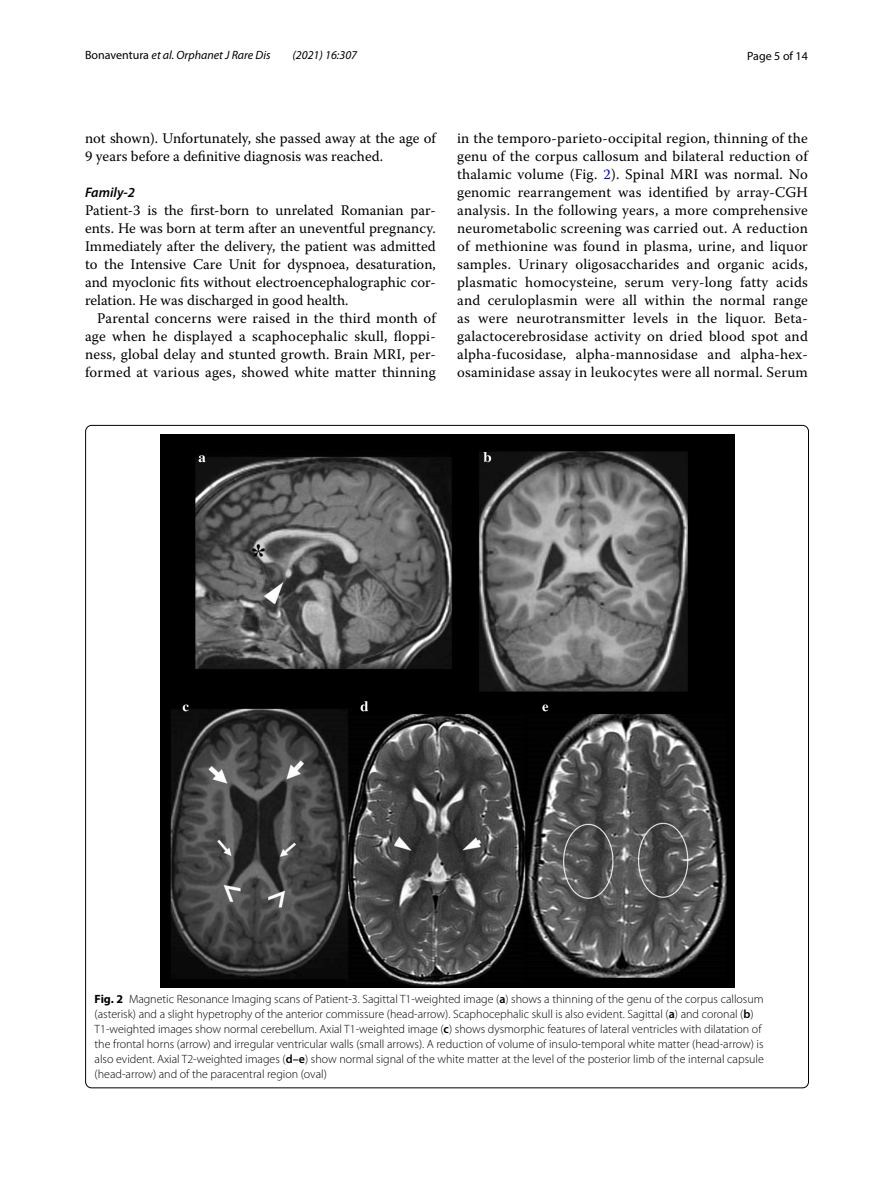
<style>
.page{position:relative;width:893px;height:1187px;background:#fff}
.page>*{position:absolute;margin:0;border:0;box-sizing:border-box;transform-origin:0 0}
.t1{font:14.7px/18px "Warnock Pro";letter-spacing:.01em;color:#000;text-align:justify}
.t2{font:italic 600 13.8px "Myriad Pro";color:#000}
.t3{font:300 12px/15px "Myriad Pro";color:#000}
.t4{font:italic 12px "Myriad Pro";color:#000}
.t5{font:12px "Myriad Pro";color:#000}
.s1{font-style:normal}
.s2{color:#00f}
.s3{font-weight:700}
.s4{font-weight:600}
</style>
<div class="page">
<img style="left:160px;top:434px;width:574px;height:553px">
<p class="t4" style="left:85px;top:48px;width:187px"><span class="s1">Bonaventura</span> et al. Orphanet J Rare Dis</p>
<p class="t4" style="left:292px;top:48px;width:66px">(2021) 16:307</p>
<p class="t5" style="left:747px;top:48px;width:62px">Page 5 of 14</p>
<p class="t1" style="left:85px;top:128px;width:352px">not shown). Unfortunately, she passed away at the age of<br>9 years before a definitive diagnosis was reached.</p>
<p class="t2" style="left:85px;top:183px;width:51px">Family‑2</p>
<p class="t1" style="left:85px;top:200px;width:352px">Patient-3 is the first-born to unrelated Romanian par&shy;ents. He was born at term after an uneventful pregnancy.<br>Immediately after the delivery, the patient was admitted to the Intensive Care Unit for dyspnoea, desaturation, and myoclonic fits without electroencephalographic cor&shy;relation. He was discharged in good health.</p>
<p class="t1" style="left:85px;top:308px;width:352px;text-indent:12px">Parental concerns were raised in the third month of age when he displayed a scaphocephalic skull, floppi&shy;ness, global delay and stunted growth. Brain MRI, per&shy;formed at various ages, showed white matter thinning</p>
<p class="t1" style="left:457px;top:128px;width:352px">in the temporo-parieto-occipital region, thinning of the genu of the corpus callosum and bilateral reduction of thalamic volume (Fig. <span class="s2">2</span>). Spinal MRI was normal. No genomic rearrangement was identified by array-CGH analysis. In the following years, a more comprehensive neurometabolic screening was carried out. A reduction of methionine was found in plasma, urine, and liquor samples. Urinary oligosaccharides and organic acids, plasmatic homocysteine, serum very-long fatty acids and ceruloplasmin were all within the normal range as were neurotransmitter levels in the liquor. Beta&shy;galactocerebrosidase activity on dried blood spot and alpha-fucosidase, alpha-mannosidase and alpha-hex&shy;osaminidase assay in leukocytes were all normal. Serum</p>
<p class="t3" style="left:95px;top:991px;width:671px"><span class="s3">Fig. 2</span> Magnetic Resonance Imaging scans of Patient-3. Sagittal T1-weighted image (<span class="s4">a</span>) shows a thinning of the genu of the corpus callosum (asterisk) and a slight hypetrophy of the anterior commissure (head-arrow). Scaphocephalic skull is also evident. Sagittal (<span class="s4">a</span>) and coronal (<span class="s4">b</span>)<br>T1-weighted images show normal cerebellum. Axial T1-weighted image (<span class="s4">c</span>) shows dysmorphic features of lateral ventricles with dilatation of the frontal horns (arrow) and irregular ventricular walls (small arrows). A reduction of volume of insulo-temporal white matter (head-arrow) is also evident. Axial T2-weighted images (<span class="s4">d–e</span>) show normal signal of the white matter at the level of the posterior limb of the internal capsule (head-arrow) and of the paracentral region (oval)</p>
</div>
